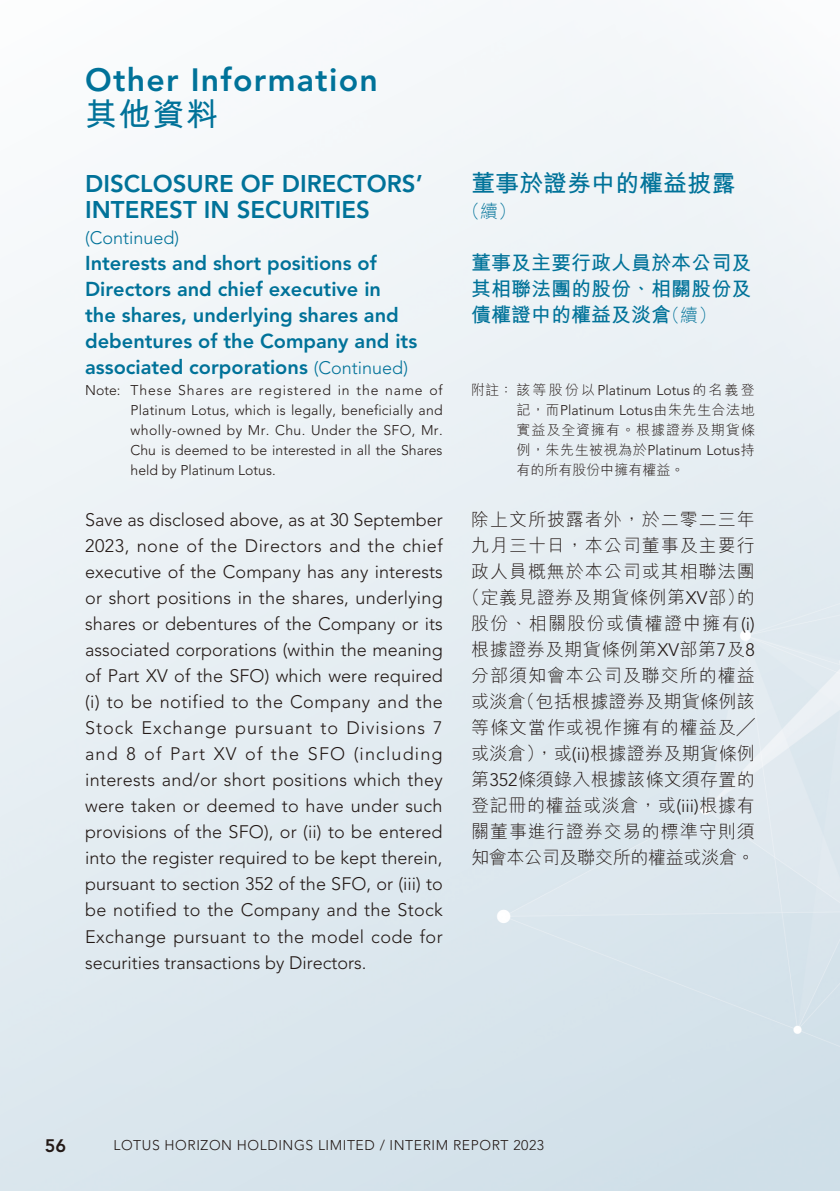
<style>
.page{position:relative;width:840px;height:1191px;background:#fff}
.page>*{position:absolute;margin:0;border:0;box-sizing:border-box;transform-origin:0 0}
.t1{font:800 32px "Avenir LT Std";letter-spacing:.04em;color:#007299}
.t2{font:700 32px "M Hei HK";color:#007299}
.t3{font:800 24px/26px "Avenir LT Std";color:#007299}
.t4{font:700 24px "M Hei HK";color:#007299}
.t5{font:800 20px/26px "Avenir LT Std";color:#007299}
.t6{font:700 20px/26px "M Hei HK";color:#007299;text-align:justify}
.t7{font:300 18px/26px "Avenir LT Std";color:#231916;text-align:justify}
.t8{font:300 18px/26px "M Hei HK";letter-spacing:.055em;color:#231916;text-align:center}
.t9{font:300 18px "Avenir LT Std";color:#007299}
.t10{font:300 18px "M Hei HK";color:#007299}
.t11{font:800 18px "Avenir LT Std";color:#231916}
.t12{font:300 14px/20px "Avenir LT Std";letter-spacing:.005em;color:#231916;text-align:right}
.t13{font:300 14px "Avenir LT Std";letter-spacing:.04em;color:#231916}
.t14{font:300 14px "M Hei HK";letter-spacing:.065em;color:#231916}
.t15{font:300 14px "M Hei HK";color:#231916}
.s1{font-weight:300;font-size:18px}
.s2{font-family:"M Hei HK"}
.s3{font-family:"Avenir LT Std"}
</style>
<div class="page">
<h1 class="t1" style="left:85px;top:61px;width:294px">Other Information</h1>
<h1 class="t2" style="left:85px;top:91px;width:134px">其他資料</h1>
<h2 class="t3" style="left:85px;top:170px;width:339px">DISCLOSURE OF DIRECTORS’<br>INTEREST IN SECURITIES</h2>
<p class="t9" style="left:85px;top:227px;width:96px">(Continued)</p>
<p class="t5" style="left:85px;top:250px;width:333px">Interests and short positions of Directors and chief executive in<br>the shares, underlying shares and debentures of the Company and its associated corporations <span class="s1">(Continued)</span></p>
<p class="t12" style="left:130px;top:380px;width:313px;text-align:justify;text-indent:-45px">Note: These Shares are registered in the name of Platinum Lotus, which is legally, beneficially and wholly-owned by Mr. Chu. Under the SFO, Mr.<br>Chu is deemed to be interested in all the Shares held by Platinum Lotus.</p>
<p class="t7" style="left:85px;top:507px;width:359px">Save as disclosed above, as at 30 September 2023, none of the Directors and the chief executive of the Company has any interests or short positions in the shares, underlying shares or debentures of the Company or its associated corporations (within the meaning of Part XV of the SFO) which were required (i) to be notified to the Company and the Stock Exchange pursuant to Divisions 7 and 8 of Part XV of the SFO (including interests and/or short positions which they were taken or deemed to have under such provisions of the SFO), or (ii) to be entered into the register required to be kept therein, pursuant to section 352 of the SFO, or (iii) to be notified to the Company and the Stock Exchange pursuant to the model code for securities transactions by Directors.</p>
<h2 class="t4" style="left:471px;top:165px;width:265px">董事於證券中的權益披露</h2>
<p class="t10" style="left:462px;top:202px;width:55px">（續）</p>
<p class="t6" style="left:471px;top:248px;width:281px">董事及主要行政人員於本公司及其相聯法團的股份、相關股份及債權證中的權益及淡倉<span class="s1">（續）</span></p>
<p class="t12" style="left:471px;top:380px;width:285px"><span class="s2">附註：該等股份以</span>Platinum Lotus<span class="s2">的名義登記，而</span>Platinum Lotus<span class="s2">由朱先生合法地</span></p>
<p class="t14" style="left:516px;top:423px;width:240px">實益及全資擁有。根據證券及期貨條</p>
<p class="t12" style="left:516px;top:440px;width:240px"><span class="s2">例，朱先生被視為於</span>Platinum Lotus<span class="s2">持</span></p>
<p class="t15" style="left:516px;top:463px;width:169px">有的所有股份中擁有權益。</p>
<p class="t8" style="left:462px;top:506px;width:294px">除上文所披露者外，於二零二三年九月三十日，本公司董事及主要行政人員概無於本公司或其相聯法團（定義見證券及期貨條例第<span class="s3">XV</span>部）的股份、相關股份或債權證中擁有<span class="s3">(i)</span>根據證券及期貨條例第<span class="s3">XV</span>部第<span class="s3">7</span>及<span class="s3">8</span>分部須知會本公司及聯交所的權益或淡倉（包括根據證券及期貨條例該等條文當作或視作擁有的權益及╱或淡倉），或<span class="s3">(ii)</span>根據證券及期貨條例第<span class="s3">352</span>條須錄入根據該條文須存置的登記冊的權益或淡倉，或<span class="s3">(iii)</span>根據有關董事進行證券交易的標準守則須知會本公司及聯交所的權益或淡倉。</p>
<p class="t11" style="left:45px;top:1135px;width:23px">56</p>
<p class="t13" style="left:113px;top:1137px;width:432px">LOTUS HORIZON HOLDINGS LIMITED / INTERIM REPORT 2023</p>
</div>
